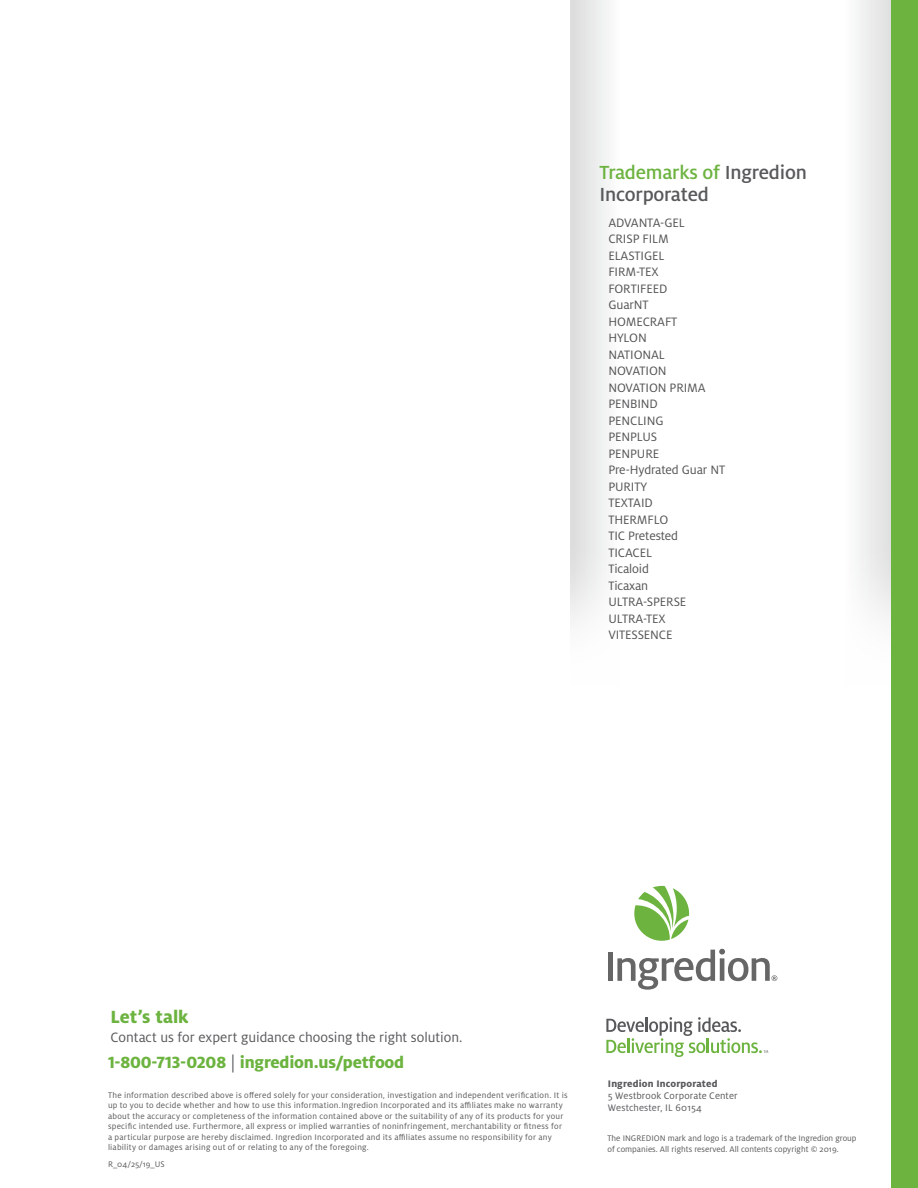
<style>
.page{position:relative;width:918px;height:1188px;background:#fff}
.page>*{position:absolute;margin:0;border:0;box-sizing:border-box;transform-origin:0 0}
.secondary_headline{font:500 21px/22.5px "Milo Pro";letter-spacing:-.01em;color:#58595b}
.t1{font:800 19.5px "Milo Pro";letter-spacing:-.005em;color:#6cb33f}
.t2{font:800 18px "Milo Pro";letter-spacing:-.01em;color:#6cb33f}
.t3{font:15px "Milo Pro";color:#58595b}
.bullet1{font:13.5px "Milo Pro";letter-spacing:-.01em;color:#545456}
.t4{font:10.5px "Milo Pro";letter-spacing:.01em;color:#58595b}
.t5{font:800 10.5px "Milo Pro";letter-spacing:.01em;color:#58595b}
.t6{font:9px/10.5px "Milo Pro";letter-spacing:.025em;color:#58595b}
.t7{font:9px/10.5px "Milo Pro";color:#58595b}
.s1{color:#6cb33f}
.s2{font-weight:400;color:#58595b}
</style>
<div class="page">
<svg style="left:570px;top:0;width:321px;height:525px"></svg>
<div style="left:891px;top:0;width:27px;height:1188px;background:#6cb33f"></div>
<svg style="left:606px;top:1017px;width:162px;height:40px"></svg>
<div style="left:608px;top:952px;width:5px;height:29px;background:#666"></div>
<svg style="left:617px;top:885px;width:160px;height:105px"></svg>
<p class="secondary_headline" style="left:599px;top:161px;width:209px"><span class="s1">Trademarks of</span> Ingredion<br>Incorporated</p>
<p class="bullet1" style="left:608px;top:215px;width:78px">ADVANTA-GEL</p>
<p class="bullet1" style="left:608px;top:232px;width:62px">CRISP FILM</p>
<p class="bullet1" style="left:608px;top:248px;width:58px">ELASTIGEL</p>
<p class="bullet1" style="left:608px;top:265px;width:52px">FIRM-TEX</p>
<p class="bullet1" style="left:608px;top:281px;width:61px">FORTIFEED</p>
<p class="bullet1" style="left:608px;top:298px;width:42px">GuarNT</p>
<p class="bullet1" style="left:608px;top:314px;width:70px">HOMECRAFT</p>
<p class="bullet1" style="left:608px;top:331px;width:40px">HYLON</p>
<p class="bullet1" style="left:608px;top:347px;width:58px">NATIONAL</p>
<p class="bullet1" style="left:608px;top:364px;width:60px">NOVATION</p>
<p class="bullet1" style="left:608px;top:380px;width:99px">NOVATION PRIMA</p>
<p class="bullet1" style="left:608px;top:397px;width:51px">PENBIND</p>
<p class="bullet1" style="left:608px;top:413px;width:57px">PENCLING</p>
<p class="bullet1" style="left:608px;top:430px;width:50px">PENPLUS</p>
<p class="bullet1" style="left:608px;top:446px;width:52px">PENPURE</p>
<p class="bullet1" style="left:608px;top:463px;width:118px">Pre-Hydrated Guar NT</p>
<p class="bullet1" style="left:608px;top:479px;width:40px">PURITY</p>
<p class="bullet1" style="left:608px;top:496px;width:46px">TEXTAID</p>
<p class="bullet1" style="left:608px;top:512px;width:61px">THERMFLO</p>
<p class="bullet1" style="left:608px;top:529px;width:71px">TIC Pretested</p>
<p class="bullet1" style="left:608px;top:545px;width:45px">TICACEL</p>
<p class="bullet1" style="left:608px;top:562px;width:42px">Ticaloid</p>
<p class="bullet1" style="left:608px;top:578px;width:41px">Ticaxan</p>
<p class="bullet1" style="left:608px;top:595px;width:80px">ULTRA-SPERSE</p>
<p class="bullet1" style="left:608px;top:611px;width:59px">ULTRA-TEX</p>
<p class="bullet1" style="left:608px;top:628px;width:66px">VITESSENCE</p>
<p class="t1" style="left:110px;top:1006px;width:79px">Let’s talk</p>
<p class="t3" style="left:110px;top:1029px;width:354px">Contact us for expert guidance choosing the right solution.</p>
<p class="t2" style="left:108px;top:1052px;width:298px">1-800-713-0208 <span class="s2">|</span> ingredion.us/petfood</p>
<p class="t6" style="left:108px;top:1090px;width:461px">The information described above is offered solely for your consideration, investigation and independent verification. It is up to you to decide whether and how to use this information.Ingredion Incorporated and its affiliates make no warranty about the accuracy or completeness of the information contained above or the suitability of any of its products for your specific intended use. Furthermore, all express or implied warranties of noninfringement, merchantability or fitness for a particular purpose are hereby disclaimed. Ingredion Incorporated and its affiliates assume no responsibility for any liability or damages arising out of or relating to any of the foregoing.</p>
<p class="t6" style="left:108px;top:1159px;width:58px">R_04/25/19_US</p>
<p class="t5" style="left:608px;top:1078px;width:111px">Ingredion Incorporated</p>
<p class="t4" style="left:608px;top:1090px;width:131px">5 Westbrook Corporate Center</p>
<p class="t4" style="left:608px;top:1102px;width:96px">Westchester, IL 60154</p>
<p class="t7" style="left:608px;top:1133px;width:251px">The INGREDION mark and logo is a trademark of the Ingredion group of companies. All rights reserved. All contents copyright © 2019.</p>
</div>
